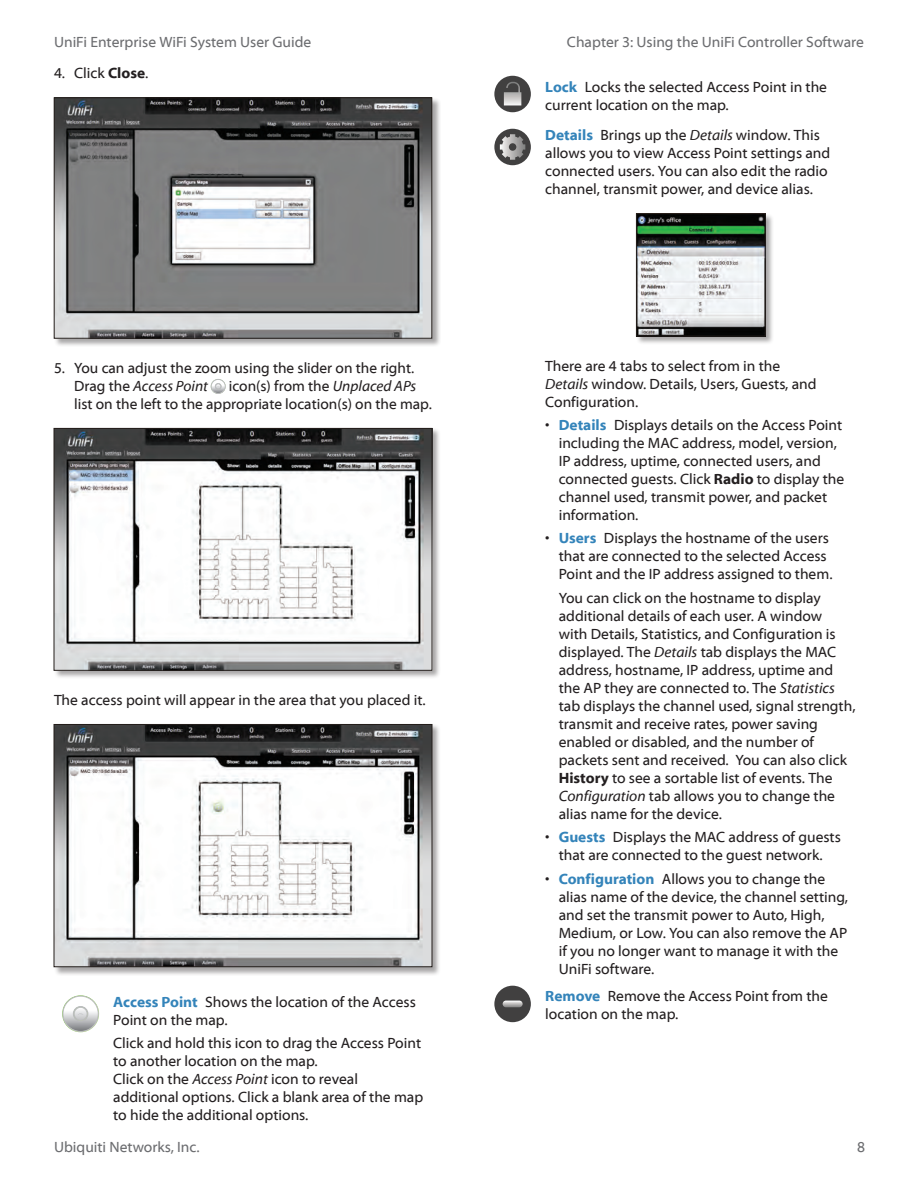
<style>
.page{position:relative;width:918px;height:1188px;background:#fff}
.page>*{position:absolute;margin:0;border:0;box-sizing:border-box;transform-origin:0 0}
.Option_Bullets{font:15px/18px "Myriad Web Pro";color:#231f20}
.Body_Indented{font:15px/18px "Myriad Web Pro";color:#231f20}
.Options{font:15px/18px "Myriad Web Pro";color:#231f20}
.Body{font:15px/18px "Myriad Web Pro";color:#231f20}
.Numbered_List{font:15px/18px "Myriad Web Pro";color:#231f20}
.t1{font:15px "Myriad Web Pro";color:#6c6d70}
.s1{font-weight:700}
.s2{font-style:italic}
.s3{font-weight:700;color:#3484ba}
</style>
<div class="page">
<div style="left:54px;top:97px;width:387px;height:250px;background:#231f20;opacity:.4"></div>
<img style="left:56px;top:99px;width:374px;height:238px">
<div style="left:54px;top:97px;width:378px;height:242px;border:1px solid #241e1b"></div>
<svg style="left:211px;top:379px;width:15px;height:15px"></svg>
<svg style="left:211px;top:379px;width:14px;height:14px"></svg>
<div style="left:211px;top:379px;width:14px;height:15px;border:1px solid #bcbdc0;border-radius:50%"></div>
<svg style="left:215px;top:384px;width:6px;height:5px"></svg>
<div style="left:54px;top:428px;width:387px;height:252px;background:#231f20;opacity:.4"></div>
<img style="left:56px;top:430px;width:374px;height:239px">
<div style="left:54px;top:428px;width:378px;height:243px;border:1px solid #241e1b"></div>
<div style="left:54px;top:724px;width:387px;height:252px;background:#231f20;opacity:.4"></div>
<img style="left:56px;top:726px;width:374px;height:239px">
<div style="left:54px;top:724px;width:378px;height:243px;border:1px solid #241e1b"></div>
<svg style="left:62px;top:995px;width:37px;height:37px"></svg>
<svg style="left:63px;top:996px;width:35px;height:35px"></svg>
<div style="left:63px;top:996px;width:35px;height:35px;border:1px solid #bcbdc0;border-radius:50%"></div>
<div style="left:73px;top:1007px;width:15px;height:14px;background:#bcbebe;border-radius:7px"></div>
<div style="left:73px;top:1006px;width:15px;height:15px;border:1px solid #bcbdc0;border-radius:50%"></div>
<svg style="left:74px;top:1007px;width:13px;height:13px"></svg>
<div style="left:494px;top:76px;width:37px;height:36px;background:#414040;border-radius:50%"></div>
<svg style="left:504px;top:82px;width:17px;height:23px"></svg>
<div style="left:494px;top:129px;width:37px;height:36px;background:#414040;border-radius:50%"></div>
<svg style="left:500px;top:134px;width:25px;height:26px"></svg>
<div style="left:636px;top:213px;width:139px;height:132px;background:#231f20;opacity:.4"></div>
<img style="left:638px;top:215px;width:126px;height:119px">
<div style="left:636px;top:213px;width:130px;height:123px;border:1px solid #241e1b"></div>
<div style="left:494px;top:986px;width:37px;height:36px;background:#414040;border-radius:50%"></div>
<svg style="left:503px;top:1001px;width:20px;height:6px"></svg>
<p class="t1" style="left:54px;top:33px;width:259px">UniFi Enterprise WiFi System User Guide</p>
<p class="t1" style="left:567px;top:33px;width:299px">Chapter 3: Using the UniFi Controller Software</p>
<p class="Numbered_List" style="left:54px;top:65px;width:96px">4. Click <span class="s1">Close</span>.</p>
<p class="Numbered_List" style="left:74px;top:359px;width:342px;text-indent:-20px">5. You can adjust the zoom using the slider on the right.<br>Drag the <span class="s2">Access Point</span></p>
<p class="Numbered_List" style="left:74px;top:377px;width:359px;text-indent:155px">icon(s) from the <span class="s2">Unplaced APs </span>list on the left to the appropriate location(s) on the map.</p>
<p class="Body" style="left:54px;top:691px;width:373px">The access point will appear in the area that you placed it.</p>
<p class="Options" style="left:113px;top:993px;width:304px"><span class="s3">Access Point</span> Shows the location of the Access<br>Point on the map.</p>
<p class="Body" style="left:113px;top:1034px;width:312px">Click and hold this icon to drag the Access Point to another location on the map.<br>Click on the <span class="s2">Access Point</span> icon to reveal additional options. Click a blank area of the map to hide the additional options.</p>
<p class="Options" style="left:545px;top:78px;width:283px"><span class="s3">Lock</span> Locks the selected Access Point in the current location on the map.</p>
<p class="Options" style="left:545px;top:126px;width:287px"><span class="s3">Details</span> Brings up the <span class="s2">Details</span> window. This allows you to view Access Point settings and connected users. You can also edit the radio channel, transmit power, and device alias.</p>
<p class="Body" style="left:545px;top:357px;width:273px">There are 4 tabs to select from in the<br><span class="s2">Details</span> window. Details, Users, Guests, and<br>Configuration.</p>
<p class="Option_Bullets" style="left:559px;top:416px;width:287px;text-indent:-13px">• <span class="s3">Details</span> Displays details on the Access Point including the MAC address, model, version, IP address, uptime, connected users, and connected guests. Click <span class="s1">Radio</span> to display the channel used, transmit power, and packet information.</p>
<p class="Option_Bullets" style="left:559px;top:530px;width:275px;text-indent:-14px">• <span class="s3">Users</span> Displays the hostname of the users that are connected to the selected Access<br>Point and the IP address assigned to them.</p>
<p class="Body_Indented" style="left:559px;top:589px;width:298px">You can click on the hostname to display additional details of each user. A window<br>with Details, Statistics, and Configuration is displayed. The <span class="s2">Details</span> tab displays the MAC address, hostname, IP address, uptime and the AP they are connected to. The <span class="s2">Statistics </span>tab displays the channel used, signal strength, transmit and receive rates, power saving enabled or disabled, and the number of packets sent and received. You can also click <span class="s1">History</span> to see a sortable list of events. The <span class="s2">Configuration</span> tab allows you to change the alias name for the device.</p>
<p class="Option_Bullets" style="left:545px;top:829px;width:297px;text-align:center">• <span class="s3">Guests</span> Displays the MAC address of guests that are connected to the guest network.</p>
<p class="Option_Bullets" style="left:559px;top:870px;width:291px;text-indent:-13px">• <span class="s3">Configuration</span> Allows you to change the alias name of the device, the channel setting, and set the transmit power to Auto, High, Medium, or Low. You can also remove the AP if you no longer want to manage it with the UniFi software.</p>
<p class="Options" style="left:545px;top:987px;width:284px"><span class="s3">Remove</span> Remove the Access Point from the location on the map.</p>
<p class="t1" style="left:54px;top:1139px;width:147px">Ubiquiti Networks, Inc.</p>
<p class="t1" style="left:857px;top:1139px;width:9px">8</p>
</div>
